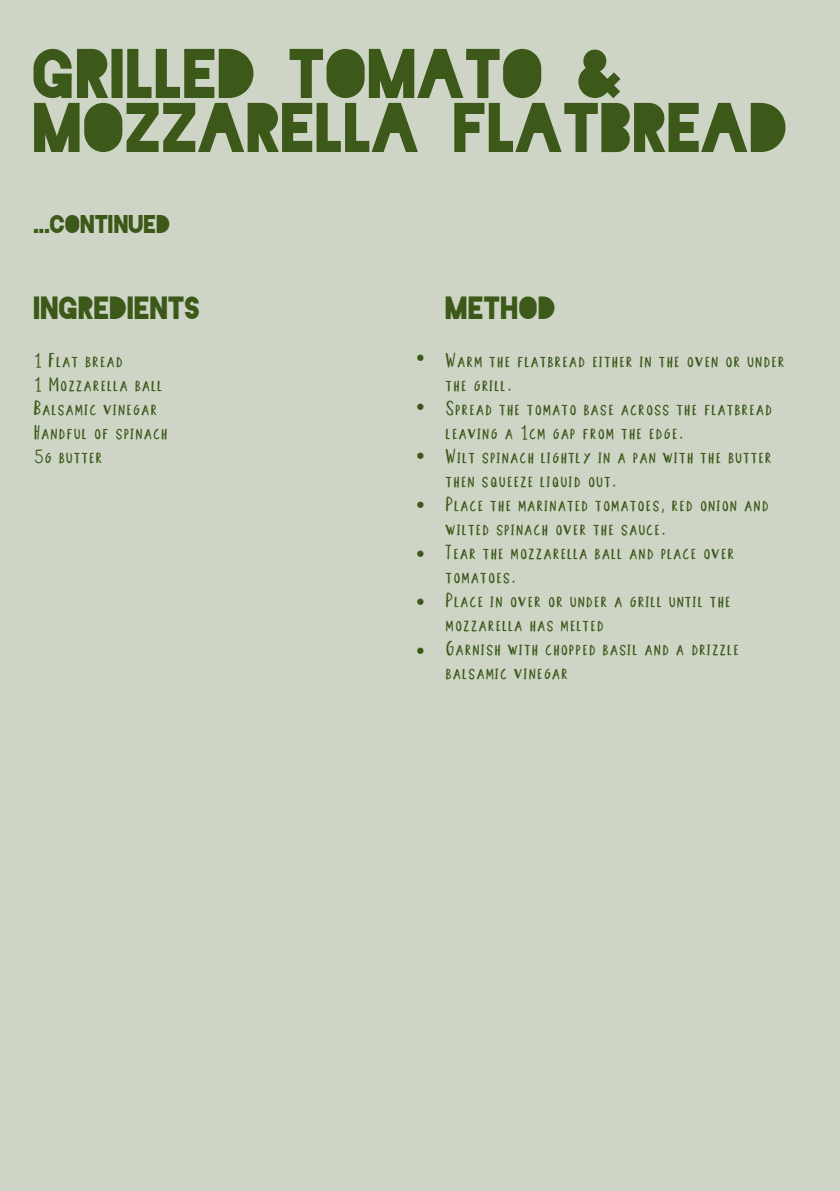
<style>
.page{position:relative;width:840px;height:1191px;background:#fff}
.page>*{position:absolute;margin:0;border:0;box-sizing:border-box;transform-origin:0 0}
.t1{font:66px/54px "Blackout Midnight";color:#3c5919}
.t2{font:30px "Blackout Midnight";color:#3c5919}
.t3{font:24px "Blackout Midnight";color:#3c5919}
.t4{font:24px/48.8px "Minion Pro";color:#3c5919;text-align:justify}
.t5{font:20px/24px "Whit";color:#3c5919}
</style>
<div class="page">
<div style="left:0;top:0;width:839px;height:1191px;background:#ced5c6"></div>
<h1 class="t1" style="left:34px;top:48px;width:756px">GRILLED TOMATO &amp;<br>MOZZARELLA FLATBREAD</h1>
<p class="t3" style="left:34px;top:214px;width:138px">...CONTINUED</p>
<h2 class="t2" style="left:34px;top:295px;width:168px">INGREDIENTS</h2>
<p class="t5" style="left:34px;top:349px;width:136px">1 Flat bread<br>1 Mozzarella ball<br>Balsamic vinegar<br>Handful of spinach<br>5g butter</p>
<p class="t4" style="left:415px;top:331px;width:11px">• • • • • • •</p>
<h2 class="t2" style="left:445px;top:295px;width:112px">METHOD</h2>
<p class="t5" style="left:445px;top:349px;width:341px">Warm the flatbread either in the oven or under the grill.<br>Spread the tomato base across the flatbread leaving a 1cm gap from the edge.<br>Wilt spinach lightly in a pan with the butter then squeeze liquid out.<br>Place the marinated tomatoes, red onion and wilted spinach over the sauce.<br>Tear the mozzarella ball and place over tomatoes.<br>Place in over or under a grill until the mozzarella has melted<br>Garnish with chopped basil and a drizzle balsamic vinegar</p>
</div>
